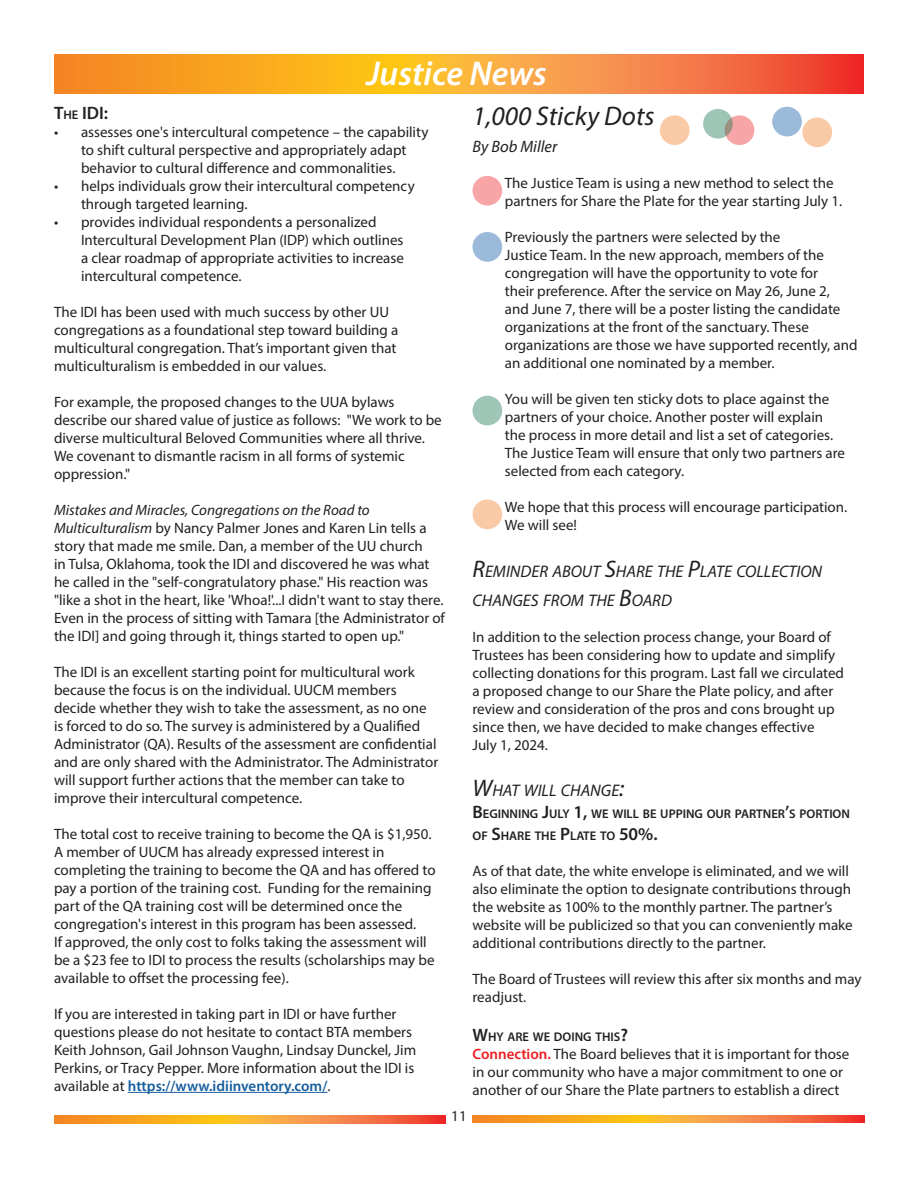
<style>
.page{position:relative;width:918px;height:1188px;background:#fff}
.page>*{position:absolute;margin:0;border:0;box-sizing:border-box;transform-origin:0 0}
.t1{font:italic 600 34.5px "Myriad Pro";color:#fff}
.headline{font:italic 27px "Myriad Pro";color:#231f20}
.subhead{font:600 18px "Myriad Pro";color:#231f20}
.Subhead_1{font:italic 16.8px/28.8px "Myriad Pro";color:#231f20}
.by_line{font:italic 16.5px "Myriad Pro";color:#231f20}
.Paragraph_Style_1{font:15px/18px "Myriad Pro";color:#231f20}
.Indented_paragraph{font:15px/18px "Myriad Pro";color:#231f20}
.subhead-2{font:600 12.6px/21.6px "Myriad Pro";color:#231f20}
.s1{font-size:12.6px}
.s2{font-style:italic}
.s3{font-weight:600;color:#175d9e}
.s4{font-size:24px}
.s5{font-size:18px}
.s6{font-weight:600;color:#ee1d23}
</style>
<div class="page">
<svg style="left:54px;top:54px;width:810px;height:40px;background:#f79230"></svg>
<svg style="left:54px;top:1116px;width:392px;height:7px;background:#f79230"></svg>
<svg style="left:473px;top:1116px;width:391px;height:7px;background:#f79230"></svg>
<hr style="left:128px;top:1092px;width:199px;height:1px;background:#175d9e">
<div style="left:472px;top:176px;width:30px;height:30px;background:#f8a5a7;border-radius:50%"></div>
<div style="left:472px;top:232px;width:30px;height:30px;background:#9bbada;border-radius:50%"></div>
<div style="left:472px;top:396px;width:30px;height:29px;background:#9fc5b6;border-radius:50%"></div>
<div style="left:472px;top:499px;width:30px;height:30px;background:#facaa7;border-radius:50%"></div>
<div style="left:725px;top:115px;width:29px;height:30px;background:#f8a5a7;border-radius:50%"></div>
<div style="left:772px;top:107px;width:30px;height:29px;background:#9bbada;border-radius:50%"></div>
<svg style="left:703px;top:109px;width:30px;height:30px"></svg>
<div style="left:660px;top:115px;width:30px;height:30px;background:#facaa7;border-radius:50%"></div>
<div style="left:802px;top:118px;width:30px;height:29px;background:#facaa7;border-radius:50%"></div>
<p class="t1" style="left:366px;top:51px;width:182px">Justice News</p>
<p class="subhead" style="left:54px;top:101px;width:56px">T<span class="s1">HE</span> IDI:</p>
<p class="Indented_paragraph" style="left:54px;top:123px;width:376px;text-align:center">• assesses one's intercultural competence – the capability to shift cultural perspective and appropriately adapt behavior to cultural difference and commonalities.</p>
<p class="Indented_paragraph" style="left:81px;top:177px;width:335px;text-indent:-27px">• helps individuals grow their intercultural competency through targeted learning.</p>
<p class="Indented_paragraph" style="left:81px;top:213px;width:324px;text-indent:-27px">• provides individual respondents a personalized Intercultural Development Plan (IDP) which outlines a clear roadmap of appropriate activities to increase intercultural competence.</p>
<p class="Paragraph_Style_1" style="left:54px;top:303px;width:346px">The IDI has been used with much success by other UU congregations as a foundational step toward building a multicultural congregation. That’s important given that multiculturalism is embedded in our values.</p>
<p class="Paragraph_Style_1" style="left:54px;top:393px;width:389px">For example, the proposed changes to the UUA bylaws describe our shared value of justice as follows: "We work to be diverse multicultural Beloved Communities where all thrive.<br>We covenant to dismantle racism in all forms of systemic oppression."</p>
<p class="Paragraph_Style_1" style="left:54px;top:501px;width:393px"><span class="s2">Mistakes and Miracles, Congregations on the Road to Multiculturalism</span> by Nancy Palmer Jones and Karen Lin tells a story that made me smile. Dan, a member of the UU church<br>in Tulsa, Oklahoma, took the IDI and discovered he was what he called in the "self-congratulatory phase." His reaction was "like a shot in the heart, like 'Whoa!'...I didn't want to stay there.<br>Even in the process of sitting with Tamara [the Administrator of the IDI] and going through it, things started to open up."</p>
<p class="Paragraph_Style_1" style="left:54px;top:663px;width:386px">The IDI is an excellent starting point for multicultural work because the focus is on the individual. UUCM members decide whether they wish to take the assessment, as no one is forced to do so. The survey is administered by a Qualified Administrator (QA). Results of the assessment are confidential and are only shared with the Administrator. The Administrator will support further actions that the member can take to improve their intercultural competence.</p>
<p class="Paragraph_Style_1" style="left:54px;top:825px;width:383px">The total cost to receive training to become the QA is $1,950.<br>A member of UUCM has already expressed interest in completing the training to become the QA and has offered to pay a portion of the training cost. Funding for the remaining part of the QA training cost will be determined once the congregation's interest in this program has been assessed.</p>
<p class="Paragraph_Style_1" style="left:54px;top:933px;width:382px">If approved, the only cost to folks taking the assessment will be a $23 fee to IDI to process the results (scholarships may be available to offset the processing fee).</p>
<p class="Paragraph_Style_1" style="left:54px;top:1005px;width:364px">If you are interested in taking part in IDI or have further questions please do not hesitate to contact BTA members Keith Johnson, Gail Johnson Vaughn, Lindsay Dunckel, Jim Perkins, or Tracy Pepper. More information about the IDI is available at <span class="s3">https://www.idiinventory.com/</span>.</p>
<p class="Paragraph_Style_1" style="left:451px;top:1107px;width:17px">11</p>
<p class="headline" style="left:472px;top:99px;width:184px">1,000 Sticky Dots</p>
<p class="by_line" style="left:472px;top:136px;width:86px">By Bob Miller</p>
<p class="Paragraph_Style_1" style="left:505px;top:174px;width:339px">The Justice Team is using a new method to select the partners for Share the Plate for the year starting July 1.</p>
<p class="Paragraph_Style_1" style="left:505px;top:228px;width:354px">Previously the partners were selected by the<br>Justice Team. In the new approach, members of the congregation will have the opportunity to vote for<br>their preference. After the service on May 26, June 2, and June 7, there will be a poster listing the candidate organizations at the front of the sanctuary. These organizations are those we have supported recently, and an additional one nominated by a member.</p>
<p class="Paragraph_Style_1" style="left:505px;top:390px;width:342px">You will be given ten sticky dots to place against the partners of your choice. Another poster will explain the process in more detail and list a set of categories.<br>The Justice Team will ensure that only two partners are selected from each category.</p>
<p class="Paragraph_Style_1" style="left:505px;top:498px;width:344px">We hope that this process will encourage participation.</p>
<p class="Paragraph_Style_1" style="left:505px;top:516px;width:74px">We will see!</p>
<p class="Subhead_1" style="left:472px;top:556px;width:351px"><span class="s4">R</span>EMINDER ABOUT <span class="s4">S</span>HARE THE <span class="s4">P</span>LATE COLLECTION<br>CHANGES FROM THE <span class="s4">B</span>OARD</p>
<p class="Paragraph_Style_1" style="left:472px;top:627px;width:373px">In addition to the selection process change, your Board of Trustees has been considering how to update and simplify collecting donations for this program. Last fall we circulated a proposed change to our Share the Plate policy, and after review and consideration of the pros and cons brought up since then, we have decided to make changes effective</p>
<p class="Paragraph_Style_1" style="left:472px;top:735px;width:77px">July 1, 2024.</p>
<p class="Subhead_1" style="left:472px;top:776px;width:153px"><span class="s4">W</span>HAT WILL CHANGE<span class="s4">:</span></p>
<p class="subhead-2" style="left:472px;top:803px;width:379px"><span class="s5">B</span>EGINNING <span class="s5">J</span>ULY <span class="s5">1,</span> WE WILL BE UPPING OUR PARTNER<span class="s5">’</span>S PORTION<br>OF <span class="s5">S</span>HARE THE <span class="s5">P</span>LATE TO <span class="s5">50%.</span></p>
<p class="Paragraph_Style_1" style="left:472px;top:861px;width:382px">As of that date, the white envelope is eliminated, and we will also eliminate the option to designate contributions through the website as 100% to the monthly partner. The partner’s website will be publicized so that you can conveniently make additional contributions directly to the partner.</p>
<p class="Paragraph_Style_1" style="left:472px;top:969px;width:391px">The Board of Trustees will review this after six months and may readjust.</p>
<p class="subhead-2" style="left:472px;top:1026px;width:157px"><span class="s5">W</span>HY ARE WE DOING THIS<span class="s5">?</span></p>
<p class="Paragraph_Style_1" style="left:472px;top:1045px;width:378px"><span class="s6">Connection.</span> The Board believes that it is important for those in our community who have a major commitment to one or another of our Share the Plate partners to establish a direct</p>
</div>
